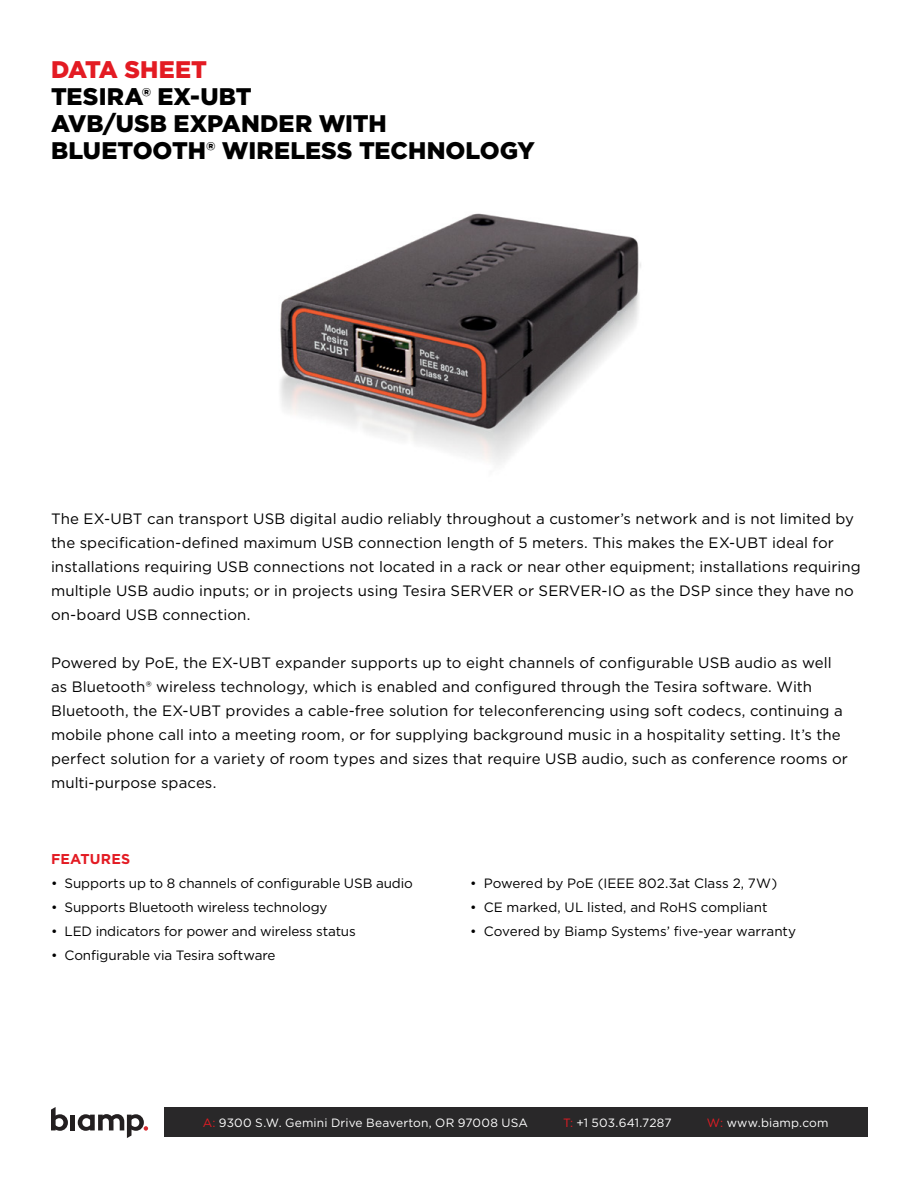
<style>
.page{position:relative;width:918px;height:1188px;background:#fff}
.page>*{position:absolute;margin:0;border:0;box-sizing:border-box;transform-origin:0 0}
.t1{font:900 24px/27px "Gotham";color:#000}
.t2{font:900 24px "Gotham";color:#e31b23}
.t3{font:15px/24px "Gotham";letter-spacing:.005em;color:#000}
.t4{font:700 14.25px "Gotham";letter-spacing:.015em;color:#e31b23}
.t5{font:13.5px "Gotham";letter-spacing:-.005em;color:#000}
.t6{font:12px "Gotham";letter-spacing:.015em;color:#fff}
.s1{color:#e31b23}
</style>
<div class="page">
<svg style="left:51px;top:1107px;width:17px;height:24px"></svg>
<hr style="left:71px;top:1115px;width:4px;height:15px;background:#231f20">
<svg style="left:78px;top:1114px;width:70px;height:24px"></svg>
<div style="left:164px;top:1107px;width:704px;height:30px;background:#292829"></div>
<img style="left:280px;top:213px;width:361px;height:251px">
<h1 class="t2" style="left:51px;top:53px;width:158px">DATA SHEET</h1>
<h1 class="t1" style="left:51px;top:83px;width:485px">TESIRA® EX-UBT<br>AVB/USB EXPANDER WITH<br>BLUETOOTH® WIRELESS TECHNOLOGY</h1>
<p class="t3" style="left:51px;top:506px;width:811px">The EX-UBT can transport USB digital audio reliably throughout a customer’s network and is not limited by the specification-defined maximum USB connection length of 5 meters. This makes the EX-UBT ideal for installations requiring USB connections not located in a rack or near other equipment; installations requiring multiple USB audio inputs; or in projects using Tesira SERVER or SERVER-IO as the DSP since they have no on-board USB connection.</p>
<p class="t3" style="left:51px;top:650px;width:799px">Powered by PoE, the EX-UBT expander supports up to eight channels of configurable USB audio as well as Bluetooth® wireless technology, which is enabled and configured through the Tesira software. With Bluetooth, the EX-UBT provides a cable-free solution for teleconferencing using soft codecs, continuing a mobile phone call into a meeting room, or for supplying background music in a hospitality setting. It’s the perfect solution for a variety of room types and sizes that require USB audio, such as conference rooms or multi-purpose spaces.</p>
<p class="t4" style="left:51px;top:850px;width:81px">FEATURES</p>
<p class="t5" style="left:51px;top:875px;width:363px">• Supports up to 8 channels of configurable USB audio</p>
<p class="t5" style="left:51px;top:899px;width:278px">• Supports Bluetooth wireless technology</p>
<p class="t5" style="left:51px;top:923px;width:306px">• LED indicators for power and wireless status</p>
<p class="t5" style="left:51px;top:947px;width:226px">• Configurable via Tesira software</p>
<p class="t5" style="left:470px;top:875px;width:309px">• Powered by PoE (IEEE 802.3at Class 2, 7W)</p>
<p class="t5" style="left:470px;top:899px;width:299px">• CE marked, UL listed, and RoHS compliant</p>
<p class="t5" style="left:470px;top:923px;width:327px">• Covered by Biamp Systems’ five-year warranty</p>
<p class="t6" style="left:203px;top:1115px;width:327px"><span class="s1">A:</span> 9300 S.W. Gemini Drive Beaverton, OR 97008 USA</p>
<p class="t6" style="left:563px;top:1115px;width:110px"><span class="s1">T:</span> +1 503.641.7287</p>
<p class="t6" style="left:707px;top:1115px;width:123px"><span class="s1">W:</span> www.biamp.com</p>
</div>
